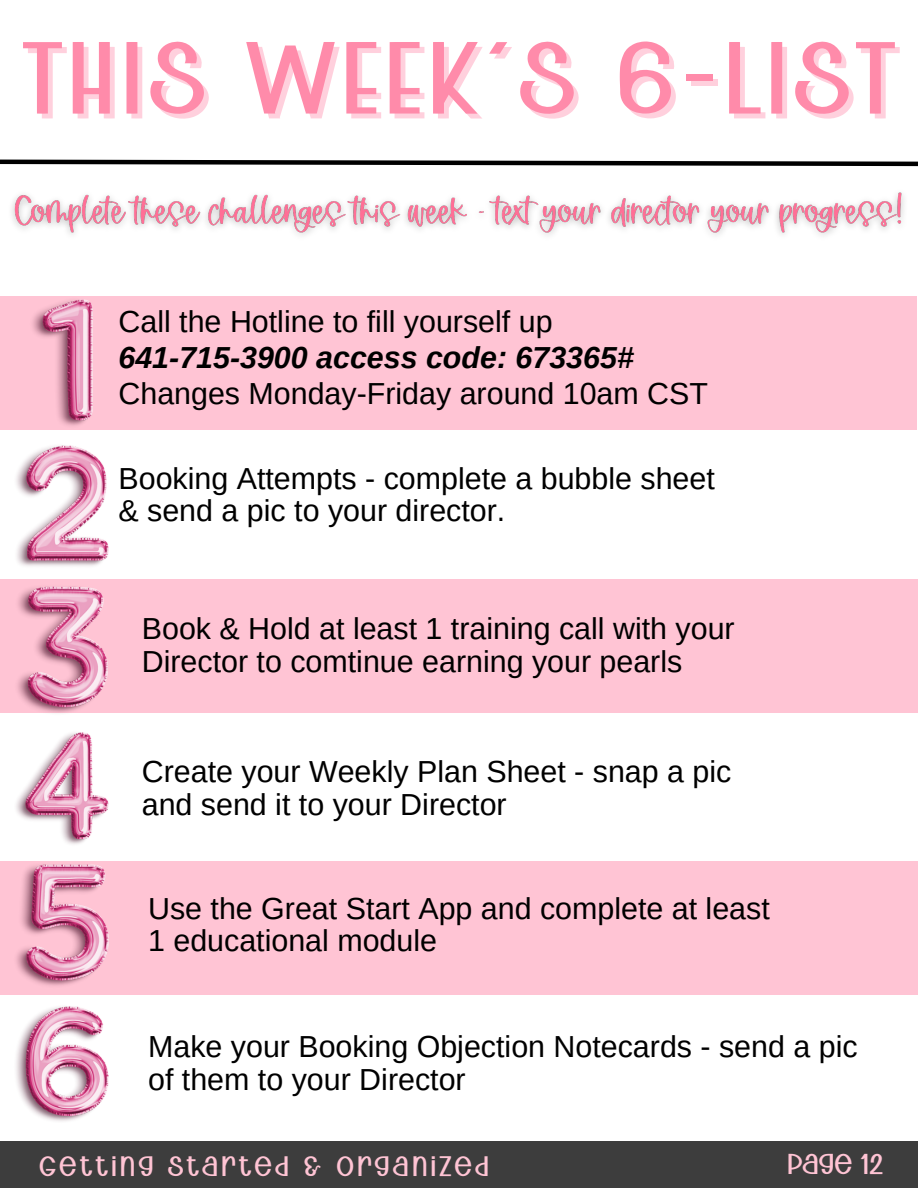
<style>
.page{position:relative;width:918px;height:1188px;background:#fff}
.page>*{position:absolute;margin:0;border:0;box-sizing:border-box;transform-origin:0 0}
.t1{font:110.4px "Christabelle Sans";letter-spacing:.05em;color:#ff6f96}
.t2{font:31.2px "Christabelle Sans";color:#ffc4d4}
.t3{font:30.45px/32.7px "Arimo";color:#000}
.t4{font:italic 700 30.45px "Arimo";color:#000}
.t5{font:30.45px "Christabelle Sans";letter-spacing:.1em;color:#ffc4d4}
</style>
<div class="page">
<div style="left:0;top:1141px;width:918px;height:47px;background:#3d3d3d"></div>
<svg style="left:0;top:159px;width:918px;height:8px"></svg>
<div style="left:0;top:296px;width:917px;height:134px;background:#ffc4d4"></div>
<div style="left:0;top:579px;width:918px;height:134px;background:#ffc4d4"></div>
<div style="left:0;top:861px;width:918px;height:134px;background:#ffc4d4"></div>
<img style="left:16px;top:445px;width:93px;height:121px">
<img style="left:17px;top:586px;width:91px;height:127px">
<img style="left:16px;top:732px;width:93px;height:112px">
<img style="left:16px;top:864px;width:93px;height:122px">
<img style="left:16px;top:1006px;width:93px;height:115px">
<img style="left:32px;top:299px;width:60px;height:127px">
<img style="left:11px;top:192px;width:893px;height:44px">
<h1 class="t1" style="left:23px;top:23px;width:873px">THIS WEEK'S 6-LIST</h1>
<p class="t3" style="left:119px;top:305px;width:436px">Call the Hotline to fill yourself up</p>
<p class="t4" style="left:119px;top:340px;width:517px">641-715-3900 access code: 673365#</p>
<p class="t3" style="left:119px;top:377px;width:591px">Changes Monday-Friday around 10am CST</p>
<p class="t3" style="left:119px;top:462px;width:598px">Booking Attempts - complete a bubble sheet &amp; send a pic to your director.</p>
<p class="t3" style="left:142px;top:612px;width:594px">Book &amp; Hold at least 1 training call with your<br>Director to comtinue earning your pearls</p>
<p class="t3" style="left:142px;top:755px;width:591px">Create your Weekly Plan Sheet - snap a pic and send it to your Director</p>
<p class="t3" style="left:148px;top:892px;width:623px">Use the Great Start App and complete at least<br>1 educational module</p>
<p class="t3" style="left:148px;top:1030px;width:711px">Make your Booking Objection Notecards - send a pic of them to your Director</p>
<p class="t5" style="left:39px;top:1151px;width:452px">GETTING STARTED &amp; ORGANIZED</p>
<p class="t2" style="left:787px;top:1148px;width:98px">PAGE 12</p>
</div>
